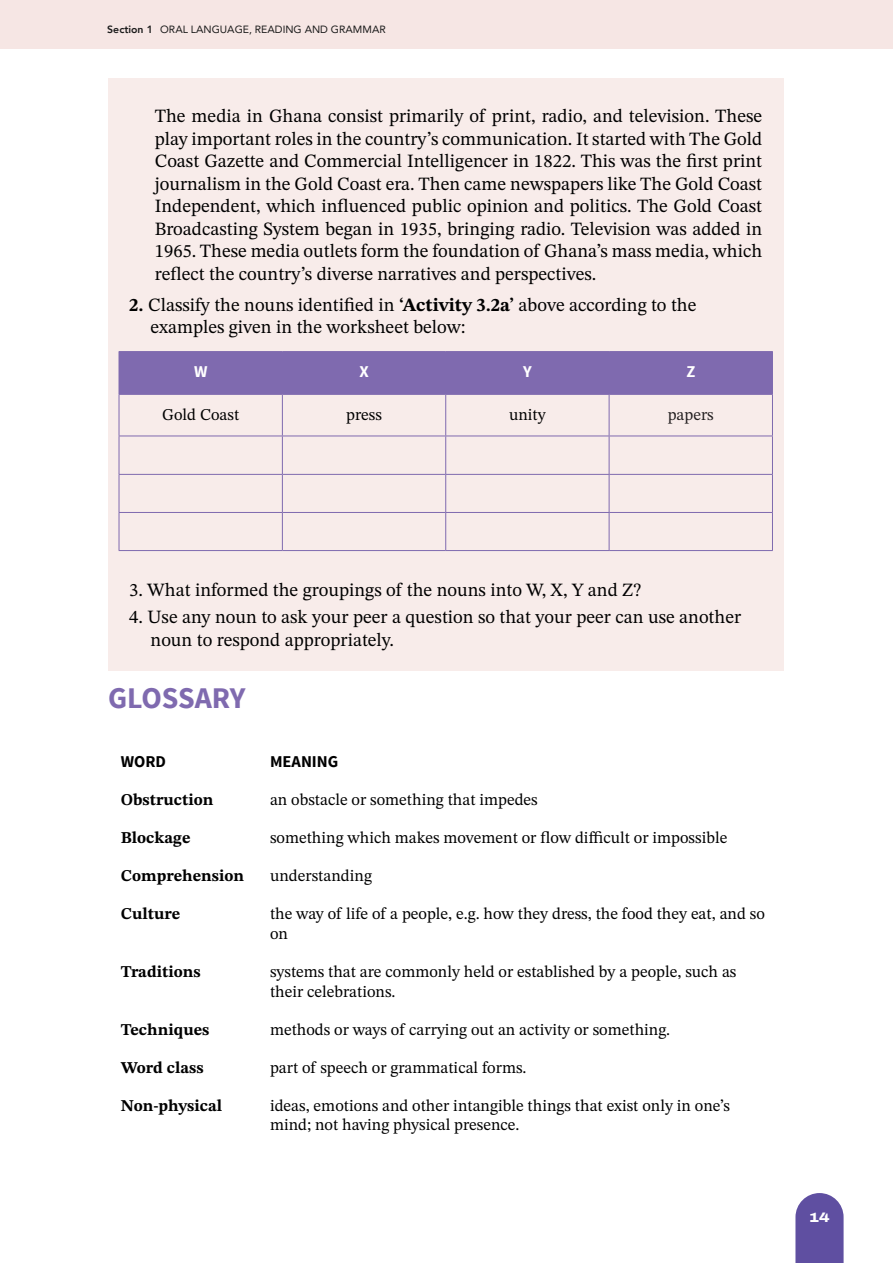
<style>
.page{position:relative;width:893px;height:1263px;background:#fff}
.page>*{position:absolute;margin:0;border:0;box-sizing:border-box;transform-origin:0 0}
.t1{font:700 30px "Source Sans Pro";color:#7f6aaf}
.t2{font:18.75px/22.5px "STIX Two Text";color:#000}
.t3{font:16.5px/19.5px "STIX Two Text";color:#000}
.t4{font:700 16.5px "STIX Two Text";color:#000}
.t5{font:700 16.5px "Source Sans Pro";color:#000}
.t6{font:16.5px "STIX Two Text";color:#231f20}
.t7{font:700 16.5px "Source Sans Pro";color:#fff}
.t8{font:800 13.5px "Archivo Expanded";color:#fff}
.t9{font:10.5px "Avenir";color:#1a1a1a}
.s1{font-weight:800}
.s2{font-weight:700}
</style>
<div class="page">
<div style="left:0;top:0;width:893px;height:49px;background:#f6e6e4"></div>
<svg style="left:795px;top:1193px;width:49px;height:70px;background:#6d5fa9"></svg>
<div style="left:108px;top:79px;width:675px;height:227px;background:#f8ecea"></div>
<div style="left:108px;top:267px;width:675px;height:92px;background:#f8ecea"></div>
<div style="left:108px;top:321px;width:675px;height:266px;background:#f8ecea"></div>
<div style="left:108px;top:579px;width:675px;height:92px;background:#f8ecea"></div>
<div style="left:120px;top:352px;width:652px;height:42px;background:#7f6aaf"></div>
<hr style="left:282px;top:352px;width:1px;height:42px;background:#7f6aaf">
<hr style="left:445px;top:352px;width:1px;height:42px;background:#7f6aaf">
<hr style="left:609px;top:352px;width:1px;height:42px;background:#7f6aaf">
<hr style="left:282px;top:395px;width:1px;height:41px;background:#7f6aaf">
<hr style="left:445px;top:395px;width:1px;height:41px;background:#7f6aaf">
<hr style="left:609px;top:395px;width:1px;height:41px;background:#7f6aaf">
<hr style="left:119px;top:436px;width:163px;height:1px;background:#7f6aaf">
<hr style="left:282px;top:436px;width:164px;height:1px;background:#7f6aaf">
<hr style="left:282px;top:436px;width:1px;height:38px;background:#7f6aaf">
<hr style="left:446px;top:436px;width:163px;height:1px;background:#7f6aaf">
<hr style="left:445px;top:436px;width:1px;height:38px;background:#7f6aaf">
<hr style="left:609px;top:436px;width:164px;height:1px;background:#7f6aaf">
<hr style="left:609px;top:436px;width:1px;height:38px;background:#7f6aaf">
<hr style="left:119px;top:474px;width:163px;height:1px;background:#7f6aaf">
<hr style="left:282px;top:474px;width:164px;height:1px;background:#7f6aaf">
<hr style="left:282px;top:475px;width:1px;height:37px;background:#7f6aaf">
<hr style="left:446px;top:474px;width:163px;height:1px;background:#7f6aaf">
<hr style="left:445px;top:475px;width:1px;height:37px;background:#7f6aaf">
<hr style="left:609px;top:474px;width:164px;height:1px;background:#7f6aaf">
<hr style="left:609px;top:475px;width:1px;height:37px;background:#7f6aaf">
<hr style="left:119px;top:512px;width:163px;height:1px;background:#7f6aaf">
<hr style="left:282px;top:512px;width:164px;height:1px;background:#7f6aaf">
<hr style="left:282px;top:513px;width:1px;height:37px;background:#7f6aaf">
<hr style="left:446px;top:512px;width:163px;height:1px;background:#7f6aaf">
<hr style="left:445px;top:513px;width:1px;height:37px;background:#7f6aaf">
<hr style="left:609px;top:512px;width:164px;height:1px;background:#7f6aaf">
<hr style="left:609px;top:513px;width:1px;height:37px;background:#7f6aaf">
<hr style="left:119px;top:351px;width:163px;height:1px;background:#7f6aaf">
<hr style="left:119px;top:352px;width:1px;height:42px;background:#7f6aaf">
<hr style="left:282px;top:351px;width:164px;height:1px;background:#7f6aaf">
<hr style="left:446px;top:351px;width:163px;height:1px;background:#7f6aaf">
<hr style="left:609px;top:351px;width:164px;height:1px;background:#7f6aaf">
<hr style="left:772px;top:352px;width:1px;height:42px;background:#7f6aaf">
<hr style="left:119px;top:394px;width:163px;height:1px;background:#7f6aaf">
<hr style="left:119px;top:395px;width:1px;height:41px;background:#7f6aaf">
<hr style="left:282px;top:394px;width:164px;height:1px;background:#7f6aaf">
<hr style="left:446px;top:394px;width:163px;height:1px;background:#7f6aaf">
<hr style="left:609px;top:394px;width:164px;height:1px;background:#7f6aaf">
<hr style="left:772px;top:395px;width:1px;height:41px;background:#7f6aaf">
<hr style="left:119px;top:436px;width:1px;height:38px;background:#7f6aaf">
<hr style="left:772px;top:436px;width:1px;height:38px;background:#7f6aaf">
<hr style="left:119px;top:475px;width:1px;height:37px;background:#7f6aaf">
<hr style="left:772px;top:475px;width:1px;height:37px;background:#7f6aaf">
<hr style="left:119px;top:513px;width:1px;height:37px;background:#7f6aaf">
<hr style="left:772px;top:513px;width:1px;height:37px;background:#7f6aaf">
<hr style="left:119px;top:550px;width:163px;height:1px;background:#7f6aaf">
<hr style="left:282px;top:550px;width:164px;height:1px;background:#7f6aaf">
<hr style="left:446px;top:550px;width:163px;height:1px;background:#7f6aaf">
<hr style="left:609px;top:550px;width:164px;height:1px;background:#7f6aaf">
<p class="t9" style="left:107px;top:21px;width:280px"><span class="s1">Section 1</span> ORAL LANGUAGE, READING AND GRAMMAR</p>
<p class="t2" style="left:155px;top:105px;width:609px;text-align:justify">The media in Ghana consist primarily of print, radio, and television. These play important roles in the country’s communication. It started with The Gold Coast Gazette and Commercial Intelligencer in 1822. This was the first print journalism in the Gold Coast era. Then came newspapers like The Gold Coast Independent, which influenced public opinion and politics. The Gold Coast Broadcasting System began in 1935, bringing radio. Television was added in 1965. These media outlets form the foundation of Ghana’s mass media, which reflect the country’s diverse narratives and perspectives.</p>
<p class="t2" style="left:151px;top:293px;width:547px;text-indent:-21px"><span class="s2">2.</span> Classify the nouns identified in <span class="s2">‘Activity 3.2a’</span> above according to the examples given in the worksheet below:</p>
<p class="t7" style="left:194px;top:361px;width:15px">W</p>
<p class="t7" style="left:359px;top:361px;width:11px">X</p>
<p class="t7" style="left:523px;top:361px;width:10px">Y</p>
<p class="t7" style="left:686px;top:361px;width:10px">Z</p>
<p class="t3" style="left:162px;top:404px;width:78px">Gold Coast</p>
<p class="t3" style="left:346px;top:404px;width:37px">press</p>
<p class="t3" style="left:509px;top:404px;width:38px">unity</p>
<p class="t6" style="left:668px;top:402px;width:48px">papers</p>
<p class="t2" style="left:129px;top:579px;width:513px">3. What informed the groupings of the nouns into W, X, Y and Z?</p>
<p class="t2" style="left:151px;top:605px;width:592px;text-indent:-21px">4. Use any noun to ask your peer a question so that your peer can use another noun to respond appropriately.</p>
<h1 class="t1" style="left:108px;top:679px;width:139px">GLOSSARY</h1>
<p class="t5" style="left:121px;top:751px;width:47px">WORD</p>
<p class="t5" style="left:270px;top:751px;width:70px">MEANING</p>
<p class="t4" style="left:121px;top:788px;width:94px">Obstruction</p>
<p class="t3" style="left:270px;top:790px;width:269px">an obstacle or something that impedes</p>
<p class="t4" style="left:121px;top:826px;width:71px">Blockage</p>
<p class="t3" style="left:270px;top:828px;width:459px">something which makes movement or flow difficult or impossible</p>
<p class="t4" style="left:121px;top:864px;width:125px">Comprehension</p>
<p class="t3" style="left:270px;top:866px;width:103px">understanding</p>
<p class="t4" style="left:121px;top:902px;width:61px">Culture</p>
<p class="t3" style="left:270px;top:904px;width:496px">the way of life of a people, e.g. how they dress, the food they eat, and so on</p>
<p class="t4" style="left:121px;top:960px;width:82px">Traditions</p>
<p class="t3" style="left:270px;top:962px;width:468px">systems that are commonly held or established by a people, such as their celebrations.</p>
<p class="t4" style="left:121px;top:1017px;width:90px">Techniques</p>
<p class="t3" style="left:270px;top:1019px;width:402px">methods or ways of carrying out an activity or something.</p>
<p class="t4" style="left:121px;top:1055px;width:84px">Word class</p>
<p class="t3" style="left:270px;top:1057px;width:258px">part of speech or grammatical forms.</p>
<p class="t4" style="left:121px;top:1093px;width:103px">Non-physical</p>
<p class="t3" style="left:270px;top:1095px;width:462px">ideas, emotions and other intangible things that exist only in one’s mind; not having physical presence.</p>
<p class="t8" style="left:809px;top:1207px;width:22px">14</p>
</div>
